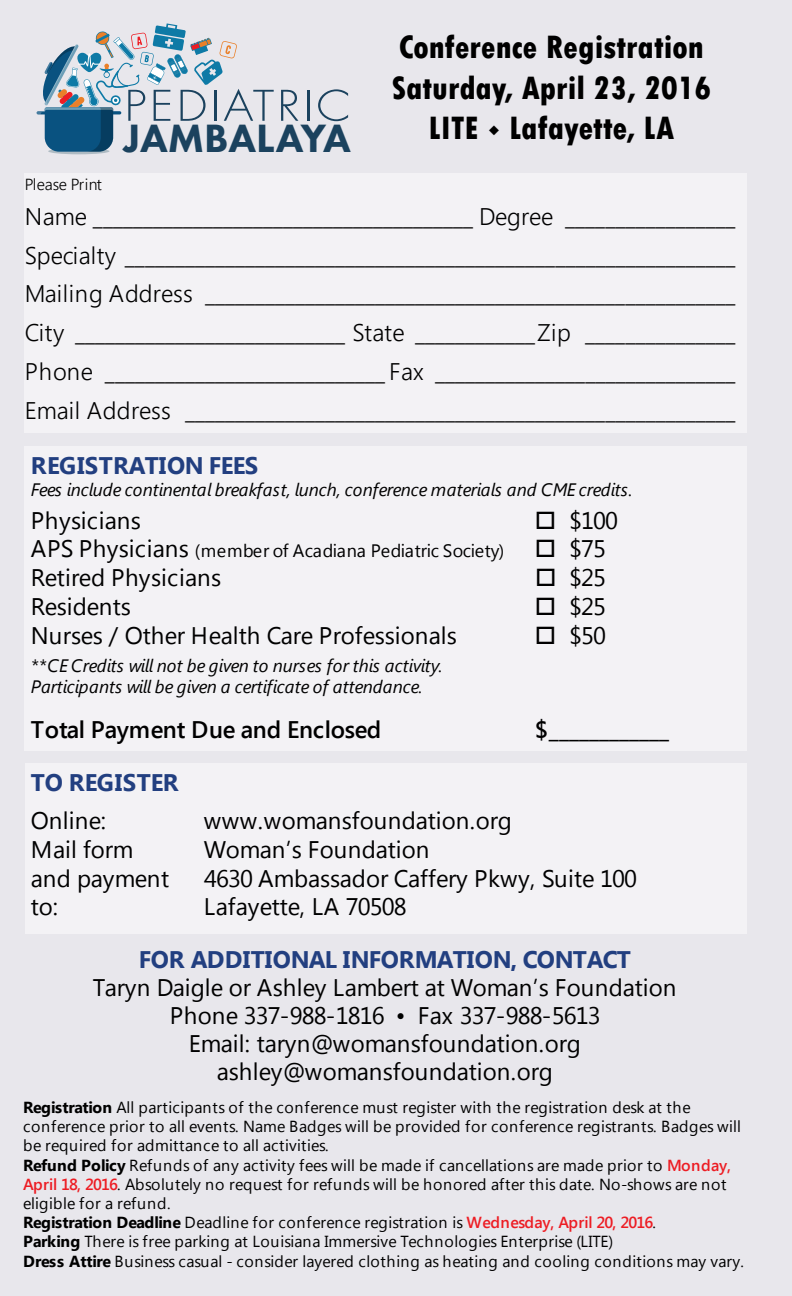
<style>
.page{position:relative;width:792px;height:1296px;background:#e8e7ec}
.page>*{position:absolute;margin:0;border:0;box-sizing:border-box;transform-origin:0 0}
.t1{font:800 41px "Futura PT";color:#1b425e}
.t2{font:800 condensed 34px/40.8px "Tw Cen";color:#000;text-align:center}
.t3{font:300 24px/38.8px "Segoe UI";letter-spacing:.01em;color:#000;text-align:justify}
.t4{font:24px/28px "Segoe UI";letter-spacing:-.005em;color:#000;text-align:center}
.t5{font:700 24px "Segoe UI";letter-spacing:-.01em;color:#223f80}
.t6{font:600 24px "Segoe UI";letter-spacing:-.01em;color:#000}
.t7{font:24px "Segoe UI";letter-spacing:.015em;color:#000}
.t8{font:italic 18px/21.6px "Segoe UI";color:#000}
.t9{font:18px "Segoe UI";letter-spacing:-.005em;color:#000}
.t10{font:16px/19.2px "Segoe UI";letter-spacing:.025em;color:#000}
.t11{font:300 16px "Segoe UI";letter-spacing:-.015em;color:#000}
.s1{font-size:24px}
.s2{font-weight:700}
.s3{font-weight:600;color:#ed1d24}
</style>
<div class="page">
<div style="left:48px;top:148px;width:61px;height:6px;background:#aebbc3;border-radius:50%"></div>
<svg style="left:37px;top:23px;width:237px;height:129px"></svg>
<svg style="left:281px;top:90px;width:17px;height:31px"></svg>
<hr style="left:307px;top:90px;width:2px;height:31px;background:#1b425e">
<svg style="left:318px;top:89px;width:30px;height:32px"></svg>
<div style="left:24px;top:173px;width:723px;height:260px;background:#f3f2f5"></div>
<div style="left:24px;top:446px;width:723px;height:305px;background:#f3f2f5"></div>
<div style="left:25px;top:763px;width:722px;height:170px;background:#f3f2f5"></div>
<h1 class="t1" style="left:123px;top:113px;width:229px">JAMBALAYA</h1>
<h2 class="t2" style="left:391px;top:26px;width:321px">Conference Registration<br>Saturday, April 23, 2016<br>LITE Lafayette, LA</h2>
<p class="t11" style="left:25px;top:171px;width:79px">Please Print</p>
<p class="t3" style="left:25px;top:196px;width:712px">Name ______________________________________ Degree _________________ Specialty _____________________________________________________________ Mailing Address _____________________________________________________ City ___________________________ State ____________Zip _______________ Phone ____________________________ Fax ______________________________ Email Address _______________________________________________________</p>
<h3 class="t5" style="left:31px;top:449px;width:229px">REGISTRATION FEES</h3>
<p class="t8" style="left:31px;top:478px;width:603px">Fees include continental breakfast, lunch, conference materials and CME credits.</p>
<h3 class="t7" style="left:31px;top:503px;width:112px">Physicians</h3>
<h3 class="t4" style="left:535px;top:505px;width:84px">□ $100</h3>
<p class="t9" style="left:31px;top:539px;width:475px"><span class="s1">APS Physicians</span> (member of Acadiana Pediatric Society)</p>
<h3 class="t4" style="left:535px;top:534px;width:72px">□ $75</h3>
<h3 class="t4" style="left:31px;top:563px;width:192px">Retired Physicians</h3>
<h3 class="t4" style="left:535px;top:563px;width:72px">□ $25</h3>
<h3 class="t4" style="left:31px;top:591px;width:102px">Residents</h3>
<h3 class="t4" style="left:535px;top:591px;width:72px">□ $25</h3>
<h3 class="t4" style="left:31px;top:620px;width:428px">Nurses / Other Health Care Professionals</h3>
<h3 class="t4" style="left:535px;top:620px;width:72px">□ $50</h3>
<p class="t8" style="left:31px;top:654px;width:413px">**CE Credits will not be given to nurses for this activity.<br>Participants will be given a certificate of attendance.</p>
<h3 class="t6" style="left:31px;top:713px;width:352px">Total Payment Due and Enclosed</h3>
<h3 class="t6" style="left:535px;top:713px;width:136px">$____________</h3>
<h3 class="t5" style="left:31px;top:766px;width:149px">TO REGISTER</h3>
<h3 class="t4" style="left:31px;top:805px;width:77px">Online:</h3>
<h3 class="t4" style="left:204px;top:805px;width:310px">www.womansfoundation.org</h3>
<h3 class="t4" style="left:31px;top:834px;width:104px">Mail form</h3>
<h3 class="t4" style="left:204px;top:834px;width:227px">Woman’s Foundation</h3>
<h3 class="t4" style="left:31px;top:863px;width:140px">and payment</h3>
<h3 class="t4" style="left:204px;top:863px;width:434px">4630 Ambassador Caffery Pkwy, Suite 100</h3>
<h3 class="t4" style="left:31px;top:892px;width:29px">to:</h3>
<h3 class="t4" style="left:204px;top:892px;width:204px">Lafayette, LA 70508</h3>
<h3 class="t5" style="left:139px;top:942px;width:494px">FOR ADDITIONAL INFORMATION, CONTACT</h3>
<h3 class="t4" style="left:93px;top:972px;width:585px">Taryn Daigle or Ashley Lambert at Woman’s Foundation Phone 337-988-1816 • Fax 337-988-5613<br>Email: taryn@womansfoundation.org ashley@womansfoundation.org</h3>
<p class="t10" style="left:23px;top:1097px;width:722px"><span class="s2">Registration</span> All participants of the conference must register with the registration desk at the conference prior to all events. Name Badges will be provided for conference registrants. Badges will be required for admittance to all activities.<br><span class="s2">Refund Policy</span> Refunds of any activity fees will be made if cancellations are made prior to <span class="s3">Monday, April 18, 2016</span>. Absolutely no request for refunds will be honored after this date. No-shows are not eligible for a refund.<br><span class="s2">Registration Deadline</span> Deadline for conference registration is <span class="s3">Wednesday, April 20, 2016</span>.<br><span class="s2">Parking</span> There is free parking at Louisiana Immersive Technologies Enterprise (LITE)<br><span class="s2">Dress Attire</span> Business casual - consider layered clothing as heating and cooling conditions may vary.</p>
</div>
